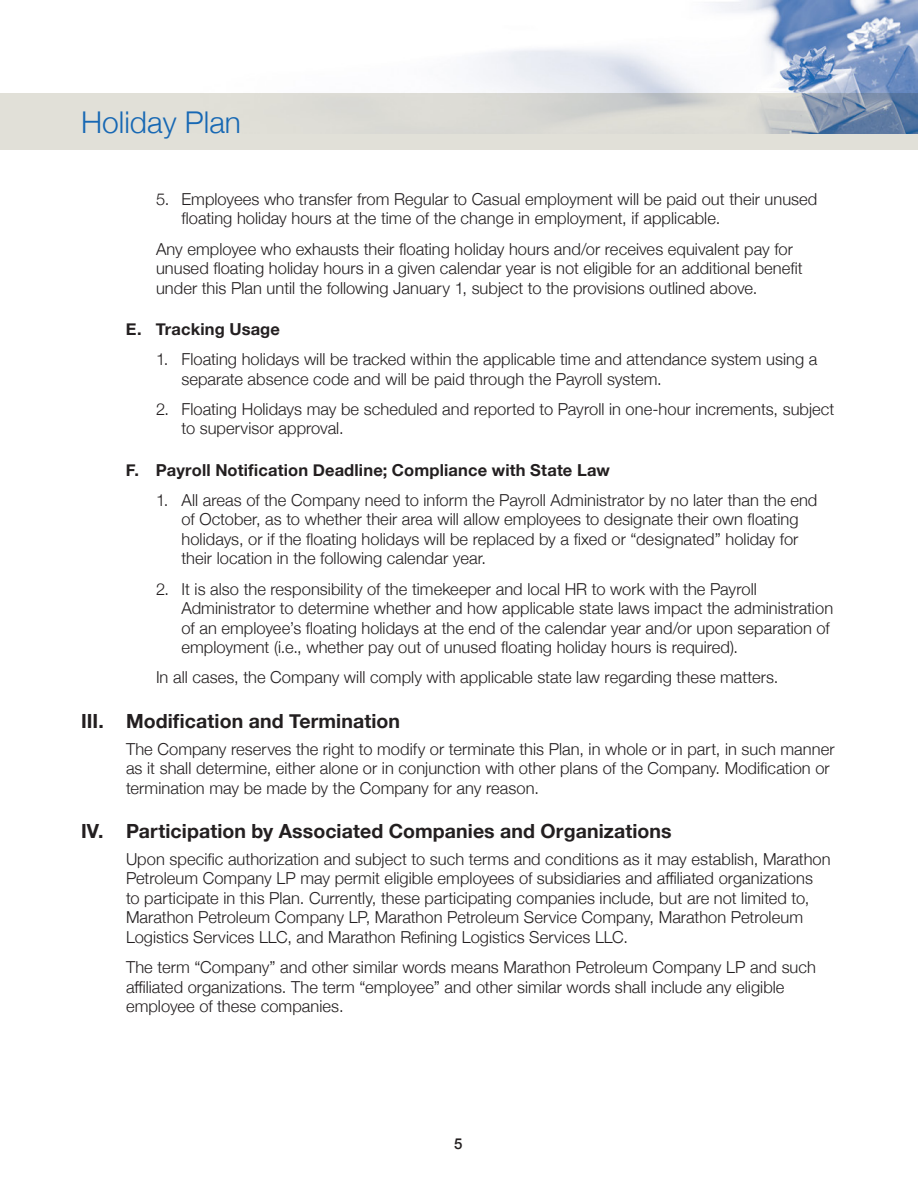
<style>
.page{position:relative;width:918px;height:1188px;background:#fff}
.page>*{position:absolute;margin:0;border:0;box-sizing:border-box;transform-origin:0 0}
.t1{font:300 30px "Helvetica Neue";color:#1768b4}
.HD_1{font:700 19.5px "Helvetica Neue";letter-spacing:.005em;color:#231f20}
.HD_2_Indent_1{font:300 16.5px/19.5px "Helvetica Neue";letter-spacing:.005em;color:#231f20}
.HD_1_Body{font:300 16.5px/19.5px "Helvetica Neue";letter-spacing:.005em;color:#231f20}
.HD_2_Body{font:300 16.5px/19.5px "Helvetica Neue";letter-spacing:.005em;color:#231f20}
.HD_2{font:700 16.5px "Helvetica Neue";letter-spacing:.01em;color:#231f20}
.t2{font:500 15px "Helvetica Neue";color:#231f20}
</style>
<div class="page">
<div style="left:0;top:93px;width:918px;height:57px;background:#e1e0d8"></div>
<img style="left:477px;top:0;width:441px;height:133px">
<h1 class="t1" style="left:81px;top:98px;width:162px">Holiday Plan</h1>
<p class="HD_2_Indent_1" style="left:182px;top:188px;width:637px;text-indent:-26px">5. Employees who transfer from Regular to Casual employment will be paid out their unused floating holiday hours at the time of the change in employment, if applicable.</p>
<p class="HD_2_Body" style="left:156px;top:238px;width:648px">Any employee who exhausts their floating holiday hours and/or receives equivalent pay for unused floating holiday hours in a given calendar year is not eligible for an additional benefit under this Plan until the following January 1, subject to the provisions outlined above.</p>
<p class="HD_2" style="left:126px;top:316px;width:156px">E. Tracking Usage</p>
<p class="HD_2_Indent_1" style="left:182px;top:348px;width:637px;text-indent:-26px">1. Floating holidays will be tracked within the applicable time and attendance system using a separate absence code and will be paid through the Payroll system.</p>
<p class="HD_2_Indent_1" style="left:182px;top:398px;width:654px;text-indent:-26px">2. Floating Holidays may be scheduled and reported to Payroll in one-hour increments, subject to supervisor approval.</p>
<p class="HD_2" style="left:126px;top:457px;width:485px">F. Payroll Notification Deadline; Compliance with State Law</p>
<p class="HD_2_Indent_1" style="left:182px;top:489px;width:637px;text-indent:-26px">1. All areas of the Company need to inform the Payroll Administrator by no later than the end of October, as to whether their area will allow employees to designate their own floating holidays, or if the floating holidays will be replaced by a fixed or “designated” holiday for their location in the following calendar year.</p>
<p class="HD_2_Indent_1" style="left:182px;top:578px;width:653px;text-indent:-26px">2. It is also the responsibility of the timekeeper and local HR to work with the Payroll Administrator to determine whether and how applicable state laws impact the administration of an employee’s floating holidays at the end of the calendar year and/or upon separation of employment (i.e., whether pay out of unused floating holiday hours is required).</p>
<p class="HD_2_Body" style="left:156px;top:667px;width:624px">In all cases, the Company will comply with applicable state law regarding these matters.</p>
<p class="HD_1" style="left:81px;top:705px;width:321px">III. Modification and Termination</p>
<p class="HD_1_Body" style="left:126px;top:738px;width:710px">The Company reserves the right to modify or terminate this Plan, in whole or in part, in such manner as it shall determine, either alone or in conjunction with other plans of the Company. Modification or termination may be made by the Company for any reason.</p>
<p class="HD_1" style="left:81px;top:815px;width:592px">IV. Participation by Associated Companies and Organizations</p>
<p class="HD_1_Body" style="left:126px;top:848px;width:706px">Upon specific authorization and subject to such terms and conditions as it may establish, Marathon Petroleum Company LP may permit eligible employees of subsidiaries and affiliated organizations to participate in this Plan. Currently, these participating companies include, but are not limited to, Marathon Petroleum Company LP, Marathon Petroleum Service Company, Marathon Petroleum Logistics Services LLC, and Marathon Refining Logistics Services LLC.</p>
<p class="HD_1_Body" style="left:126px;top:956px;width:692px">The term “Company” and other similar words means Marathon Petroleum Company LP and such affiliated organizations. The term “employee” and other similar words shall include any eligible employee of these companies.</p>
<p class="t2" style="left:454px;top:1131px;width:10px">5</p>
</div>
